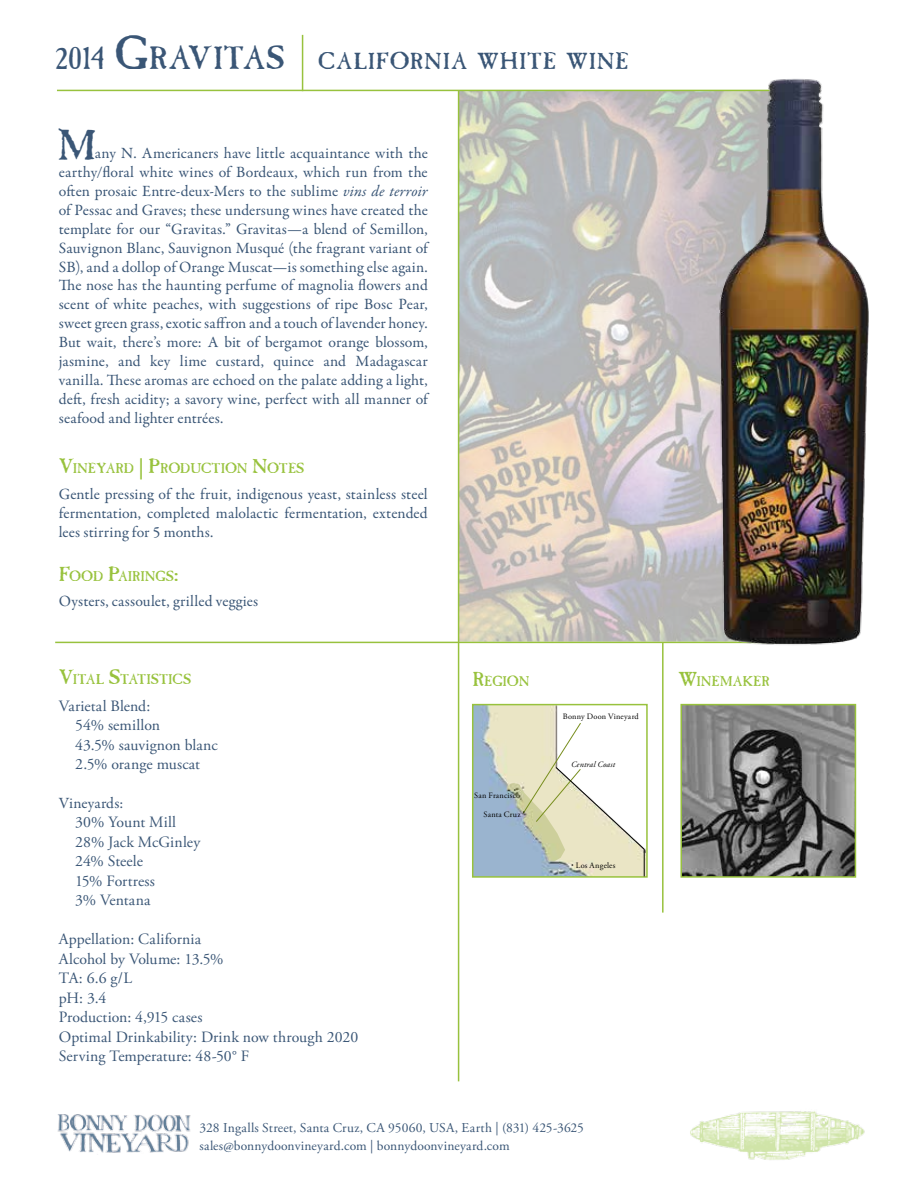
<style>
.page{position:relative;width:918px;height:1188px;background:#fff}
.page>*{position:absolute;margin:0;border:0;box-sizing:border-box;transform-origin:0 0}
.t1{font:45px "Casablanca Antique Plain";color:#3a5676}
.t2{font:24.15px "Casablanca Antique Plain";letter-spacing:.03em;color:#3a5676}
.t3{font:15.75px/18.9px "Garamond Premr Pro";letter-spacing:.01em;color:#3a5676;text-align:justify}
.t4{font:15.75px/19.5px "Adobe Garamond Pro";letter-spacing:.005em;color:#3a5676}
.t5{font:14.7px "Casablanca Antique Plain";letter-spacing:-.005em;color:#98c23d}
.t6{font:13.5px/18px "Adobe Garamond Pro";letter-spacing:.01em;color:#3a5676}
.t7{font:8.25px "Adobe Garamond Pro";letter-spacing:.025em;color:#000}
.t8{font:italic 8.25px "Adobe Garamond Pro";letter-spacing:.025em;color:#000}
.t9{font:6px "Times New Roman";color:#000}
.s1{font-size:31.5px}
.s2{font-size:48px}
.s3{font-size:33.6px}
.s4{font-style:italic}
.s5{font-size:21px}
</style>
<div class="page">
<img style="left:459px;top:91px;width:239px;height:551px">
<img style="left:690px;top:1111px;width:175px;height:49px">
<img style="left:57px;top:1115px;width:134px;height:38px">
<img style="left:475px;top:707px;width:83px;height:168px">
<div style="left:472px;top:704px;width:176px;height:174px;border:2px solid #98c23d"></div>
<svg style="left:507px;top:723px;width:138px;height:154px"></svg>
<img style="left:683px;top:707px;width:170px;height:168px">
<div style="left:680px;top:704px;width:176px;height:174px;border:2px solid #98c23d"></div>
<hr style="left:662px;top:642px;width:2px;height:271px;background:#98c23d">
<hr style="left:57px;top:90px;width:761px;height:1px;background:#98c23d">
<hr style="left:458px;top:91px;width:1px;height:990px;background:#98c23d">
<hr style="left:55px;top:642px;width:739px;height:1px;background:#98c23d">
<hr style="left:302px;top:35px;width:1px;height:56px;background:#98c23d">
<img style="left:698px;top:78px;width:171px;height:567px">
<h2 class="t2" style="left:55px;top:47px;width:575px"><span class="s1">2014</span> <span class="s2">G</span><span class="s3">RAVITAS</span> CALIFORNIA WHITE WINE</h2>
<h1 class="t1" style="left:57px;top:118px;width:41px">M</h1>
<p class="t3" style="left:59px;top:144px;width:371px;text-indent:36px">any N. Americaners have little acquaintance with the earthy/floral white wines of Bordeaux, which run from the often prosaic Entre-deux-Mers to the sublime <span class="s4">vins de terroir </span>of Pessac and Graves; these undersung wines have created the template for our “Gravitas.” Gravitas—a blend of Semillon, Sauvignon Blanc, Sauvignon Musqué (the fragrant variant of SB), and a dollop of Orange Muscat—is something else again.<br>The nose has the haunting perfume of magnolia flowers and scent of white peaches, with suggestions of ripe Bosc Pear, sweet green grass, exotic saffron and a touch of lavender honey.<br>But wait, there’s more: A bit of bergamot orange blossom, jasmine, and key lime custard, quince and Madagascar vanilla. These aromas are echoed on the palate adding a light, deft, fresh acidity; a savory wine, perfect with all manner of seafood and lighter entrées.</p>
<p class="t5" style="left:59px;top:460px;width:247px"><span class="s5">V</span>INEYARD <span class="s5">| P</span>RODUCTION <span class="s5">N</span>OTES</p>
<p class="t3" style="left:59px;top:485px;width:371px">Gentle pressing of the fruit, indigenous yeast, stainless steel fermentation, completed malolactic fermentation, extended lees stirring for 5 months.</p>
<p class="t5" style="left:59px;top:567px;width:121px"><span class="s5">F</span>OOD <span class="s5">P</span>AIRINGS<span class="s5">:</span></p>
<p class="t3" style="left:59px;top:592px;width:201px">Oysters, cassoulet, grilled veggies</p>
<p class="t5" style="left:59px;top:671px;width:134px"><span class="s5">V</span>ITAL <span class="s5">S</span>TATISTICS</p>
<p class="t5" style="left:678px;top:673px;width:92px"><span class="s5">W</span>INEMAKER</p>
<p class="t4" style="left:75px;top:697px;width:144px;text-indent:-17px">Varietal Blend:<br>54% semillon<br>43.5% sauvignon blanc<br>2.5% orange muscat</p>
<p class="t3" style="left:59px;top:794px;width:66px">Vineyards:</p>
<p class="t4" style="left:75px;top:813px;width:126px">30% Yount Mill<br>28% Jack McGinley<br>24% Steele<br>15% Fortress<br>3% Ventana</p>
<p class="t4" style="left:59px;top:930px;width:301px">Appellation: California<br>Alcohol by Volume: 13.5%<br>TA: 6.6 g/L<br>pH: 3.4<br>Production: 4,915 cases<br>Optimal Drinkability: Drink now through 2020<br>Serving Temperature: 48-50° F</p>
<p class="t5" style="left:473px;top:673px;width:58px"><span class="s5">R</span>EGION</p>
<p class="t7" style="left:563px;top:711px;width:77px">Bonny Doon Vineyard</p>
<p class="t8" style="left:571px;top:759px;width:46px">Central Coast</p>
<p class="t9" style="left:514px;top:786px;width:4px">•</p>
<p class="t7" style="left:474px;top:791px;width:48px">San Francisco</p>
<p class="t7" style="left:484px;top:809px;width:39px">Santa Cruz</p>
<p class="t9" style="left:523px;top:808px;width:4px">•</p>
<p class="t7" style="left:576px;top:860px;width:41px">Los Angeles</p>
<p class="t9" style="left:572px;top:861px;width:4px">•</p>
<p class="t6" style="left:200px;top:1119px;width:386px">328 Ingalls Street, Santa Cruz, CA 95060, USA, Earth | (831) 425-3625 sales@bonnydoonvineyard.com | bonnydoonvineyard.com</p>
</div>
